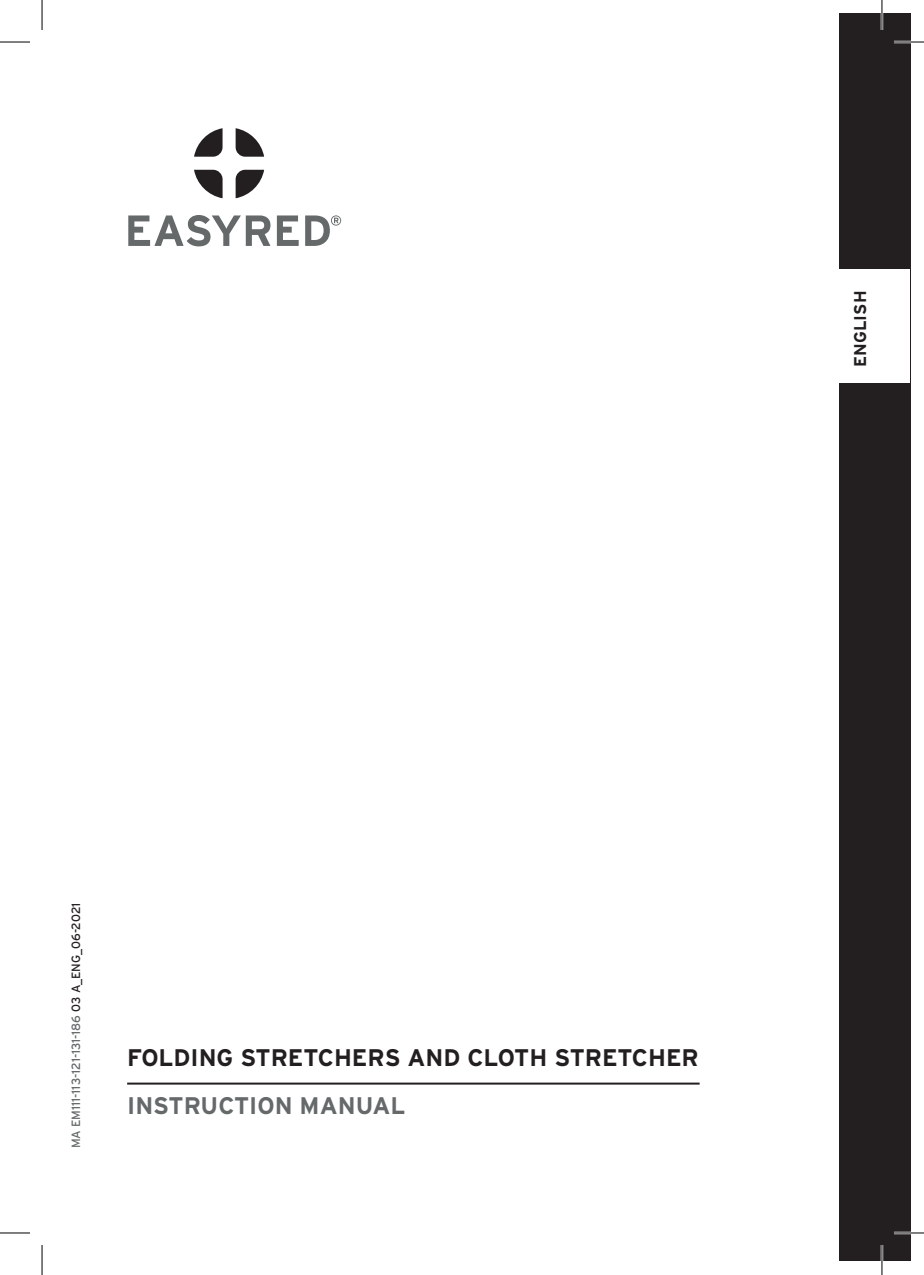
<style>
.page{position:relative;width:924px;height:1275px;background:#fff}
.page>*{position:absolute;margin:0;border:0;box-sizing:border-box;transform-origin:0 0}
.t1{font:700 24px "Interstate";color:#231f20}
.t2{font:700 24px "Interstate";color:#65696a}
.t3{font:700 17px "Interstate";letter-spacing:.005em;color:#231f20}
.t4{font:12px "Interstate";color:#65696a}
.s1{color:#231f20}
</style>
<div class="page">
<svg style="left:235px;top:170px;width:29px;height:28px"></svg>
<svg style="left:194px;top:128px;width:28px;height:29px"></svg>
<svg style="left:235px;top:128px;width:29px;height:29px"></svg>
<svg style="left:194px;top:170px;width:28px;height:28px"></svg>
<svg style="left:128px;top:215px;width:142px;height:31px"></svg>
<svg style="left:277px;top:215px;width:21px;height:31px"></svg>
<svg style="left:305px;top:215px;width:36px;height:31px"></svg>
<hr style="left:127px;top:1082px;width:572px;height:2px;background:#231f20">
<div style="left:838px;top:14px;width:71px;height:1247px;background:#231f20"></div>
<div style="left:833px;top:269px;width:76px;height:113px;background:#fff"></div>
<hr style="left:893px;top:41px;width:30px;height:2px;background:#fff">
<hr style="left:893px;top:1231px;width:30px;height:3px;background:#fff">
<hr style="left:880px;top:0;width:2px;height:30px;background:#fff">
<hr style="left:880px;top:1245px;width:2px;height:30px;background:#fff">
<hr style="left:0;top:42px;width:30px;height:1px;background:#000">
<hr style="left:893px;top:42px;width:30px;height:1px;background:#000">
<hr style="left:0;top:1232px;width:30px;height:1px;background:#000">
<hr style="left:893px;top:1232px;width:30px;height:1px;background:#000">
<hr style="left:42px;top:0;width:1px;height:30px;background:#000">
<hr style="left:42px;top:1245px;width:1px;height:30px;background:#000">
<hr style="left:881px;top:0;width:1px;height:30px;background:#000">
<hr style="left:881px;top:1245px;width:1px;height:30px;background:#000">
<h2 class="t3" style="left:850px;top:367px;width:78px;rotate:-90deg">ENGLISH</h2>
<p class="t4" style="left:69px;top:1148px;width:247px;rotate:-90deg">MA EM111-113-121-131-186 <span class="s1">03 A_ENG_06-2021</span></p>
<h1 class="t1" style="left:127px;top:1043px;width:573px">FOLDING STRETCHERS AND CLOTH STRETCHER</h1>
<h1 class="t2" style="left:127px;top:1091px;width:279px">INSTRUCTION MANUAL</h1>
</div>
